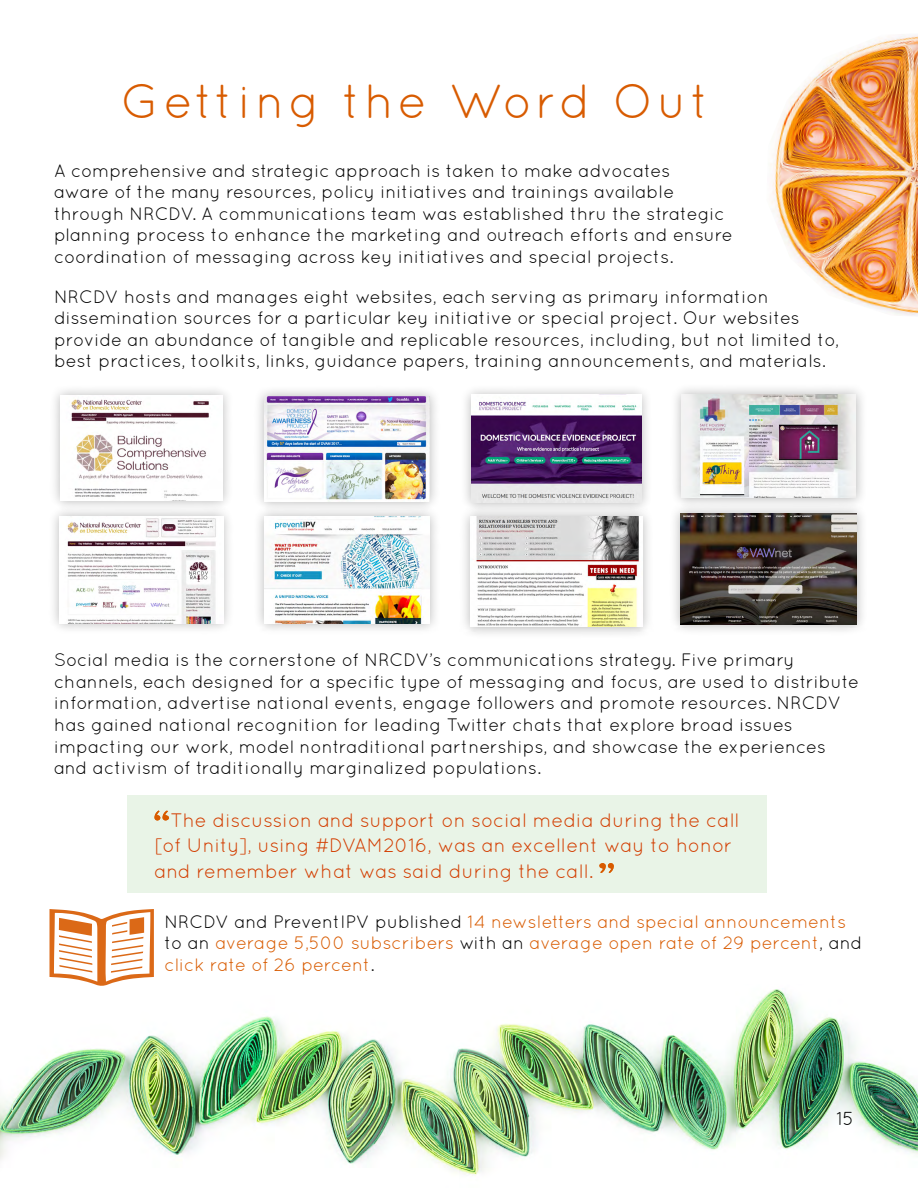
<style>
.page{position:relative;width:918px;height:1188px;background:#fff}
.page>*{position:absolute;margin:0;border:0;box-sizing:border-box;transform-origin:0 0}
.t1{font:48px "Quicksand";letter-spacing:.08em;color:#d85b00}
.t2{font:19.5px/25.5px "Quicksand";color:#d33d00}
.t3{font:18.75px "Quicksand";color:#000}
.t4{font:18px/21.6px "Quicksand";color:#000}
.t5{font:18px/21.6px "Quicksand";color:#d85b00}
.s1{color:#000}
</style>
<div class="page">
<img style="left:0;top:989px;width:918px;height:186px">
<div style="left:128px;top:796px;width:639px;height:97px;background:#e9f4e7"></div>
<svg style="left:154px;top:811px;width:15px;height:10px"></svg>
<svg style="left:599px;top:863px;width:15px;height:10px"></svg>
<img style="left:770px;top:35px;width:148px;height:281px">
<div style="left:49px;top:384px;width:185px;height:128px;background:#000;opacity:.29"></div>
<img style="left:60px;top:396px;width:162px;height:105px">
<div style="left:253px;top:385px;width:188px;height:128px;background:#000;opacity:.29"></div>
<img style="left:264px;top:397px;width:165px;height:105px">
<div style="left:459px;top:383px;width:194px;height:131px;background:#000;opacity:.29"></div>
<img style="left:471px;top:395px;width:170px;height:107px">
<div style="left:670px;top:382px;width:198px;height:127px;background:#000;opacity:.29"></div>
<img style="left:681px;top:394px;width:175px;height:104px">
<div style="left:48px;top:505px;width:187px;height:130px;background:#000;opacity:.29"></div>
<img style="left:60px;top:517px;width:163px;height:106px">
<div style="left:669px;top:502px;width:199px;height:134px;background:#000;opacity:.29"></div>
<img style="left:680px;top:513px;width:177px;height:111px">
<div style="left:253px;top:505px;width:188px;height:130px;background:#000;opacity:.29"></div>
<img style="left:264px;top:517px;width:165px;height:107px">
<div style="left:459px;top:505px;width:195px;height:134px;background:#000;opacity:.29"></div>
<img style="left:470px;top:517px;width:172px;height:110px">
<svg style="left:50px;top:909px;width:104px;height:77px"></svg>
<h1 class="t1" style="left:121px;top:73px;width:591px">Getting the Word Out</h1>
<p class="t4" style="left:54px;top:159px;width:680px">A comprehensive and strategic approach is taken to make advocates<br>aware of the many resources, policy initiatives and trainings available through NRCDV. A communications team was established thru the strategic planning process to enhance the marketing and outreach efforts and ensure coordination of messaging across key initiatives and special projects.</p>
<p class="t4" style="left:54px;top:285px;width:787px">NRCDV hosts and manages eight websites, each serving as primary information dissemination sources for a particular key initiative or special project. Our websites provide an abundance of tangible and replicable resources, including, but not limited to, best practices, toolkits, links, guidance papers, training announcements, and materials.</p>
<p class="t4" style="left:54px;top:649px;width:807px">Social media is the cornerstone of NRCDV’s communications strategy. Five primary channels, each designed for a specific type of messaging and focus, are used to distribute information, advertise national events, engage followers and promote resources. NRCDV has gained national recognition for leading Twitter chats that explore broad issues impacting our work, model nontraditional partnerships, and showcase the experiences and activism of traditionally marginalized populations.</p>
<p class="t2" style="left:155px;top:807px;width:586px;text-indent:16px">The discussion and support on social media during the call [of Unity], using #DVAM2016, was an excellent way to honor and remember what was said during the call.</p>
<p class="t5" style="left:164px;top:911px;width:699px"><span class="s1">NRCDV and PreventIPV published</span> 14 newsletters and special announcements <span class="s1">to an</span> average 5,500 subscribers <span class="s1">with an</span> average open rate of 29 percent<span class="s1">, and </span>click rate of 26 percent<span class="s1">.</span></p>
<p class="t3" style="left:836px;top:1108px;width:19px">15</p>
</div>
